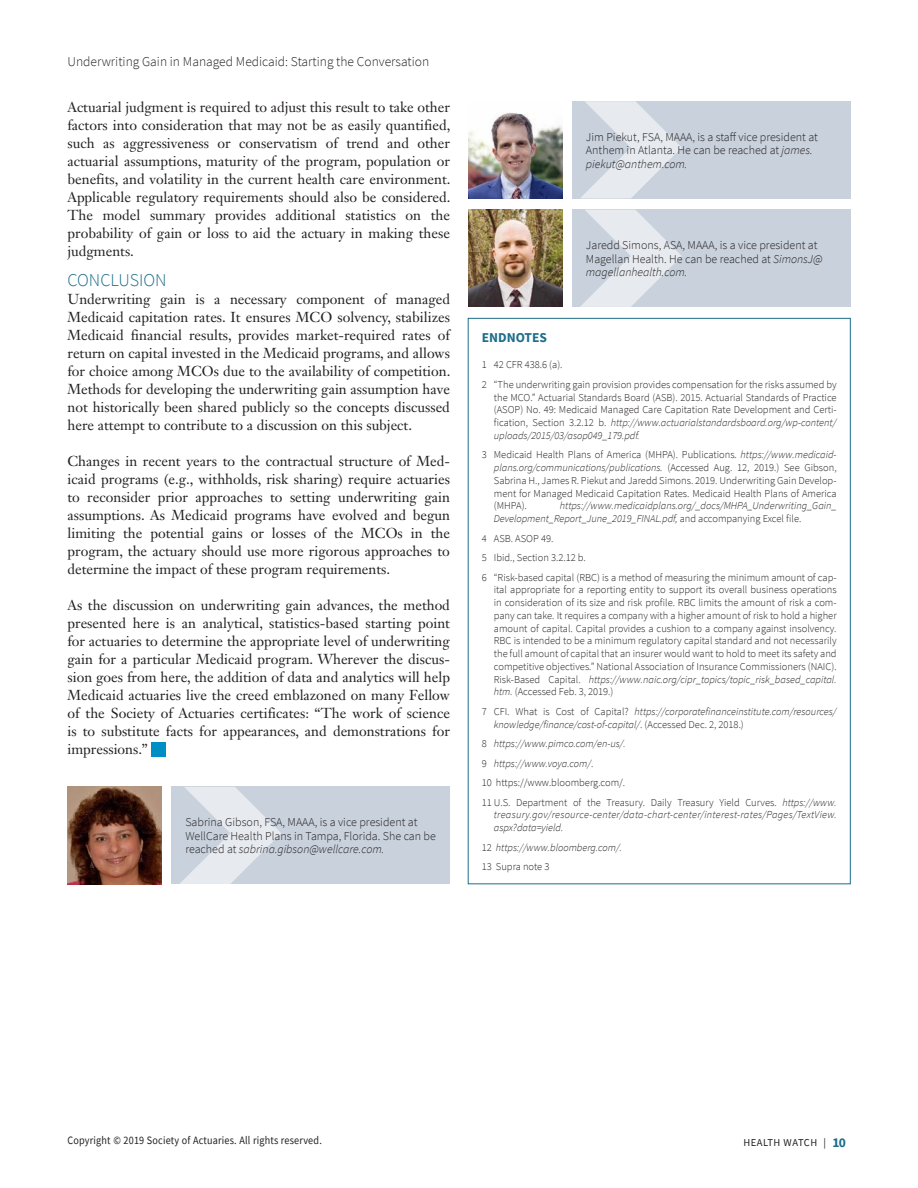
<style>
.page{position:relative;width:918px;height:1188px;background:#fff}
.page>*{position:absolute;margin:0;border:0;box-sizing:border-box;transform-origin:0 0}
.Article_Subhead_A{font:300 18px "Source Sans Pro";color:#1d6e8a}
.Article_Body{font:14.25px/18px "Janson Text LT Std";color:#231f20;text-align:justify}
.t1{font:300 13.5px "Source Sans Pro";color:#231f20}
.Endnotes_Title{font:700 13.5px "Source Sans Pro";color:#1d6e8a}
.Author_Info{font:300 12px/13.5px "Source Sans Pro";color:#231f20}
.t2{font:11.25px "Source Sans Pro";letter-spacing:.02em;color:#231f20;scale:.9 1}
.Endnotes_Body{font:300 10.5px/12.8px "Source Sans Pro";color:#231f20;text-align:justify}
.Endnotes_Body-2{font:italic 300 10.5px/12.8px "Source Sans Pro";color:#231f20}
.t3{font:10.5px "Source Sans Pro";letter-spacing:.05em;color:#231f20}
.s1{font-style:italic}
.s2{font-style:normal}
.s3{font-weight:700;font-size:13.5px;color:#1d6e8a}
</style>
<div class="page">
<div style="left:151px;top:743px;width:15px;height:14px;background:#008fc5"></div>
<div style="left:172px;top:787px;width:278px;height:97px;background:#c8d1dc"></div>
<svg style="left:180px;top:787px;width:101px;height:97px"></svg>
<img style="left:68px;top:787px;width:94px;height:97px">
<div style="left:572px;top:101px;width:278px;height:97px;background:#c8d1dc"></div>
<svg style="left:581px;top:101px;width:101px;height:97px"></svg>
<img style="left:468px;top:112px;width:94px;height:86px">
<div style="left:572px;top:210px;width:278px;height:97px;background:#c8d1dc"></div>
<svg style="left:580px;top:210px;width:102px;height:97px"></svg>
<img style="left:468px;top:210px;width:94px;height:97px">
<p class="t1" style="left:68px;top:54px;width:363px">Underwriting Gain in Managed Medicaid: Starting the Conversation</p>
<p class="Article_Body" style="left:68px;top:98px;width:385px">Actuarial judgment is required to adjust this result to take other factors into consideration that may not be as easily quantified, such as aggressiveness or conservatism of trend and other actuarial assumptions, maturity of the program, population or benefits, and volatility in the current health care environment.<br>Applicable regulatory requirements should also be considered.<br>The model summary provides additional statistics on the probability of gain or loss to aid the actuary in making these judgments.</p>
<p class="Article_Subhead_A" style="left:68px;top:269px;width:101px">CONCLUSION</p>
<p class="Article_Body" style="left:68px;top:290px;width:384px">Underwriting gain is a necessary component of managed Medicaid capitation rates. It ensures MCO solvency, stabilizes Medicaid financial results, provides market-required rates of return on capital invested in the Medicaid programs, and allows for choice among MCOs due to the availability of competition.<br>Methods for developing the underwriting gain assumption have not historically been shared publicly so the concepts discussed here attempt to contribute to a discussion on this subject.</p>
<p class="Article_Body" style="left:68px;top:452px;width:384px">Changes in recent years to the contractual structure of Med&shy;icaid programs (e.g., withholds, risk sharing) require actuaries to reconsider prior approaches to setting underwriting gain assumptions. As Medicaid programs have evolved and begun limiting the potential gains or losses of the MCOs in the program, the actuary should use more rigorous approaches to determine the impact of these program requirements.</p>
<p class="Article_Body" style="left:68px;top:596px;width:384px">As the discussion on underwriting gain advances, the method presented here is an analytical, statistics-based starting point for actuaries to determine the appropriate level of underwriting gain for a particular Medicaid program. Wherever the discus&shy;sion goes from here, the addition of data and analytics will help Medicaid actuaries live the creed emblazoned on many Fellow of the Society of Actuaries certificates: “The work of science is to substitute facts for appearances, and demonstrations for impressions.”</p>
<p class="Author_Info" style="left:185px;top:816px;width:252px">Sabrina Gibson, FSA, MAAA, is a vice president at<br>WellCare Health Plans in Tampa, Florida. She can be reached at <span class="s1">sabrina.gibson@wellcare.com.</span></p>
<p class="Author_Info" style="left:586px;top:130px;width:234px">Jim Piekut, FSA, MAAA, is a staff vice president at<br>Anthem in Atlanta. He can be reached at <span class="s1">james. piekut@anthem.com.</span></p>
<p class="Author_Info" style="left:586px;top:238px;width:238px">Jaredd Simons, ASA, MAAA, is a vice president at<br>Magellan Health. He can be reached at <span class="s1">SimonsJ@ magellanhealth.com.</span></p>
<p class="Endnotes_Title" style="left:482px;top:329px;width:67px">ENDNOTES</p>
<p class="Endnotes_Body" style="left:482px;top:359px;width:82px">1 42 CFR 438.6 (a).</p>
<p class="Endnotes_Body" style="left:494px;top:378px;width:344px;text-indent:-12px">2 “The underwriting gain provision provides compensation for the risks assumed by the MCO.” Actuarial Standards Board (ASB). 2015. Actuarial Standards of Practice (ASOP) No. 49: Medicaid Managed Care Capitation Rate Development and Certi&shy;fication, Section 3.2.12 b. <span class="s1">http://www.actuarialstandardsboard.org/wp-content/ uploads/2015/03/asop049_179.pdf.</span></p>
<p class="Endnotes_Body" style="left:494px;top:449px;width:344px;text-indent:-12px">3 Medicaid Health Plans of America (MHPA). Publications. <span class="s1">https://www.medicaid&shy;plans.org/communications/publications.</span> (Accessed Aug. 12, 2019.) See Gibson, Sabrina H., James R. Piekut and Jaredd Simons. 2019. Underwriting Gain Develop&shy;ment for Managed Medicaid Capitation Rates. Medicaid Health Plans of America (MHPA).</p>
<p class="Endnotes_Body-2" style="left:494px;top:499px;width:344px;text-indent:66px">https://www.medicaidplans.org/_docs/MHPA_Underwriting_Gain_<br>Development_Report_June_2019_FINAL.pdf, <span class="s2">and accompanying Excel file.</span></p>
<p class="Endnotes_Body" style="left:482px;top:532px;width:73px">4 ASB. ASOP 49.</p>
<p class="Endnotes_Body" style="left:482px;top:551px;width:105px">5 Ibid., Section 3.2.12 b.</p>
<p class="Endnotes_Body" style="left:494px;top:571px;width:344px;text-indent:-12px">6 “Risk-based capital (RBC) is a method of measuring the minimum amount of cap&shy;ital appropriate for a reporting entity to support its overall business operations in consideration of its size and risk profile. RBC limits the amount of risk a com&shy;pany can take. It requires a company with a higher amount of risk to hold a higher amount of capital. Capital provides a cushion to a company against insolvency.<br>RBC is intended to be a minimum regulatory capital standard and not necessarily the full amount of capital that an insurer would want to hold to meet its safety and competitive objectives.” National Association of Insurance Commissioners (NAIC).<br>Risk-Based Capital. <span class="s1">https://www.naic.org/cipr_topics/topic_risk_based_capital. htm.</span> (Accessed Feb. 3, 2019.)</p>
<p class="Endnotes_Body-2" style="left:494px;top:705px;width:344px;text-indent:-12px"><span class="s2">7 CFI. What is Cost of Capital?</span> https://corporatefinanceinstitute.com/resources/ knowledge/finance/cost-of-capital/<span class="s2">. (Accessed Dec. 2, 2018.)</span></p>
<p class="Endnotes_Body-2" style="left:482px;top:737px;width:145px"><span class="s2">8</span> https://www.pimco.com/en-us/.</p>
<p class="Endnotes_Body-2" style="left:482px;top:757px;width:113px"><span class="s2">9</span> https://www.voya.com/<span class="s2">.</span></p>
<p class="Endnotes_Body" style="left:482px;top:776px;width:145px">10 https://www.bloomberg.com/.</p>
<p class="Endnotes_Body-2" style="left:494px;top:796px;width:344px;text-align:justify;text-indent:-12px"><span class="s2">11 U.S. Department of the Treasury. Daily Treasury Yield Curves.</span> https://www. treasury.gov/resource-center/data-chart-center/interest-rates/Pages/TextView. aspx?data=yield.</p>
<p class="Endnotes_Body-2" style="left:482px;top:841px;width:142px"><span class="s2">12</span> https://www.bloomberg.com/.</p>
<p class="Endnotes_Body" style="left:482px;top:860px;width:69px">13 Supra note 3</p>
<p class="t2" style="left:68px;top:1133px;width:284px">Copyright © 2019 Society of Actuaries. All rights reserved.</p>
<p class="t3" style="left:743px;top:1135px;width:104px">HEALTH WATCH | <span class="s3">10</span></p>
</div>
